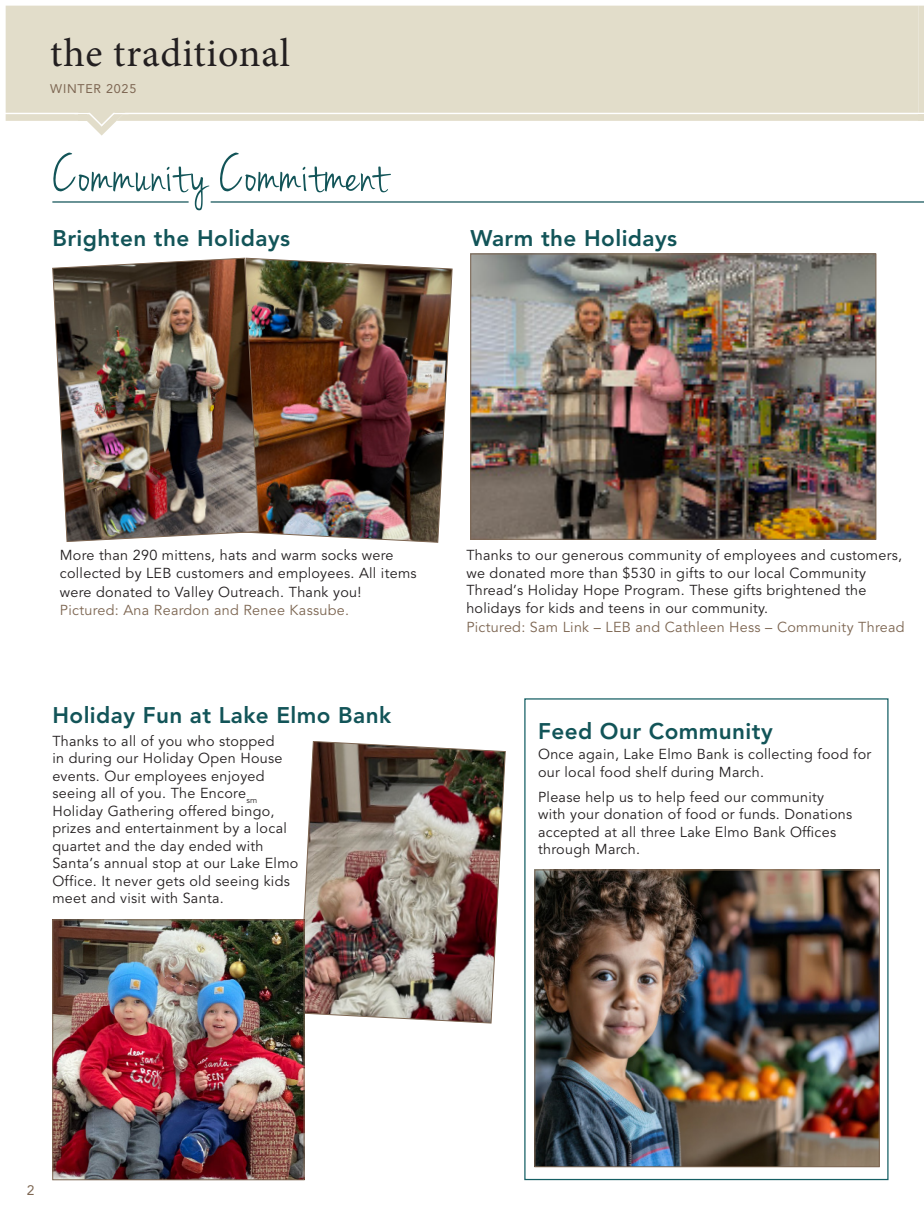
<style>
.page{position:relative;width:924px;height:1229px;background:#fff}
.page>*{position:absolute;margin:0;border:0;box-sizing:border-box;transform-origin:0 0}
.t1{font:55px "Jenna Sue";letter-spacing:.02em;color:#125458}
.t2{font:40px "Minion Pro";letter-spacing:.02em;color:#231f20}
.t3{font:800 22.5px "Avenir";letter-spacing:.02em;color:#125458}
.Paragraph_Copy{font:14.38px/17.5px "Avenir";letter-spacing:.02em;color:#231f20}
.t4{font:14.38px/17.5px "Avenir LT Pro";letter-spacing:.02em;color:#231f20}
.Paragraph_Copy-2{font:14.38px "Avenir LT Pro";letter-spacing:.02em;color:#7d6652}
.Page__s{font:13.75px "Avenir";color:#7d6652}
.t5{font:12.5px "Avenir";letter-spacing:.06em;color:#7d6652}
</style>
<div class="page">
<hr style="left:52px;top:201px;width:137px;height:2px;background:#125458">
<svg style="left:90px;top:124px;width:23px;height:12px"></svg>
<div style="left:6px;top:6px;width:912px;height:118px;background:#e2ddca"></div>
<div style="left:79px;top:114px;width:8px;height:7px;background:#e2ddca"></div>
<img style="left:259px;top:258px;width:194px;height:285px">
<img style="left:52px;top:257px;width:207px;height:285px">
<hr style="left:211px;top:201px;width:713px;height:2px;background:#125458">
<div style="left:918px;top:114px;width:6px;height:7px;background:#e2ddca"></div>
<div style="left:918px;top:6px;width:6px;height:107px;background:#e2ddca"></div>
<img style="left:472px;top:256px;width:402px;height:281px">
<div style="left:470px;top:254px;width:406px;height:285px;border:1px solid #7d6652"></div>
<img style="left:303px;top:741px;width:203px;height:282px">
<img style="left:54px;top:921px;width:248px;height:257px">
<div style="left:52px;top:919px;width:252px;height:261px;border:1px solid #7d6652"></div>
<img style="left:536px;top:871px;width:341px;height:294px">
<div style="left:534px;top:869px;width:345px;height:298px;border:1px solid #7d6652"></div>
<p class="t2" style="left:50px;top:26px;width:241px">the traditional</p>
<p class="t5" style="left:50px;top:79px;width:88px">WINTER 2025</p>
<p class="t1" style="left:52px;top:143px;width:336px">Community Commitment</p>
<p class="t3" style="left:52px;top:221px;width:239px">Brighten the Holidays</p>
<p class="t3" style="left:470px;top:221px;width:208px">Warm the Holidays</p>
<p class="Paragraph_Copy" style="left:60px;top:547px;width:358px">More than 290 mittens, hats and warm socks were collected by LEB customers and employees. All items</p>
<p class="Paragraph_Copy" style="left:60px;top:583px;width:303px">were donated to Valley Outreach. Thank you!</p>
<p class="Paragraph_Copy-2" style="left:60px;top:602px;width:291px">Pictured: Ana Reardon and Renee Kassube.</p>
<p class="t3" style="left:52px;top:698px;width:340px">Holiday Fun at Lake Elmo Bank</p>
<p class="Paragraph_Copy" style="left:52px;top:732px;width:247px">Thanks to all of you who stopped<br>in during our Holiday Open House events. Our employees enjoyed seeing all of you. The Encore<sub>sm<br></sub>Holiday Gathering offered bingo, prizes and entertainment by a local quartet and the day ended with<br>Santa’s annual stop at our Lake Elmo<br>Office. It never gets old seeing kids meet and visit with Santa.</p>
<p class="Paragraph_Copy" style="left:466px;top:547px;width:437px">Thanks to our generous community of employees and customers, we donated more than $530 in gifts to our local Community Thread’s Holiday Hope Program. These gifts brightened the holidays for kids and teens in our community.</p>
<p class="Paragraph_Copy-2" style="left:466px;top:618px;width:440px">Pictured: Sam Link – LEB and Cathleen Hess – Community Thread</p>
<p class="t3" style="left:538px;top:715px;width:236px">Feed Our Community</p>
<p class="t4" style="left:538px;top:746px;width:335px">Once again, Lake Elmo Bank is collecting food for our local food shelf during March.</p>
<p class="t4" style="left:538px;top:788px;width:316px">Please help us to help feed our community with your donation of food or funds. Donations accepted at all three Lake Elmo Bank Offices through March.</p>
<p class="Page__s" style="left:27px;top:1180px;width:9px">2</p>
</div>
